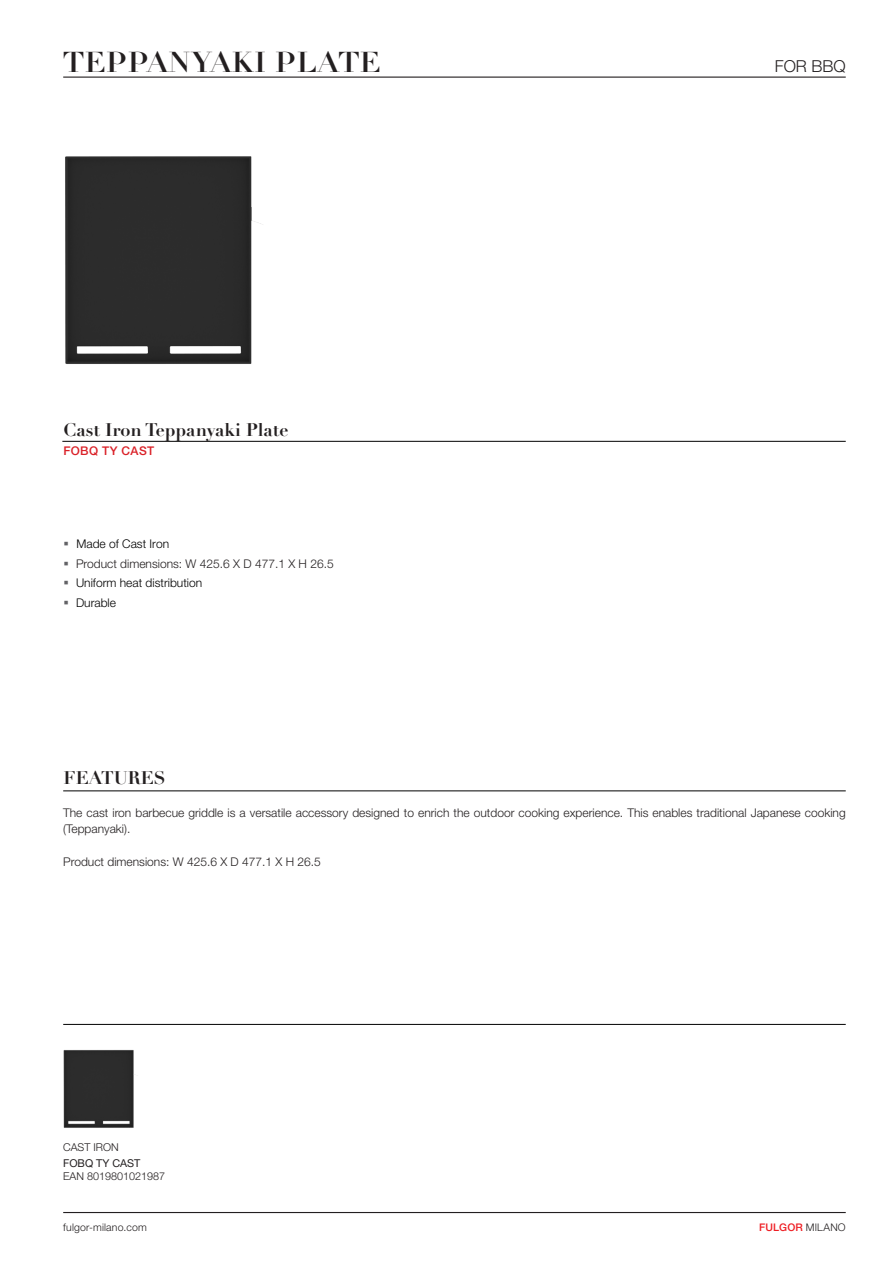
<style>
.page{position:relative;width:893px;height:1263px;background:#fff}
.page>*{position:absolute;margin:0;border:0;box-sizing:border-box;transform-origin:0 0}
.Nome_prodotto_2018{font:28.35px "Didot LT Pro Headline";color:#231f20;scale:1.11 1}
.Testo_descrizioni_2018{font:700 18px "Didot LT Pro";color:#231f20}
.Nome_prodotto_2018-2{font:300 16.5px "Helvetica Neue LT Std";color:#231f20}
.Testo_descrizioni_2018-2{font:300 12px/16.5px "Helvetica Neue LT Std";color:#231f20}
.Testo_descrizioni_2018-3{font:300 12px "Helvetica Neue LT Std";color:#000}
.Testo_descrizioni_2018-4{font:500 12px "Helvetica Neue LT Std";letter-spacing:.03em;color:#da2128}
.Testo_descrizioni_2018-5{font:300 10.8px "Helvetica Neue LT Std";color:#231f20}
.Testo_descrizioni_2018-6{font:10.8px "Helvetica Neue LT Std";color:#231f20}
.t1{font:300 10.5px "Helvetica Neue LT Std";letter-spacing:.02em;color:#231f20}
.t2{font:500 10.5px "Helvetica Neue LT Std";letter-spacing:.02em;color:#ee1d23}
.s1{color:#636366}
.s2{font-weight:300;color:#231f20}
</style>
<div class="page">
<hr style="left:63px;top:77px;width:783px;height:1px;background:#231f20">
<hr style="left:62px;top:441px;width:784px;height:1px;background:#000001">
<hr style="left:63px;top:791px;width:783px;height:1px;background:#000001">
<hr style="left:63px;top:1024px;width:783px;height:1px;background:#000001">
<img style="left:65px;top:156px;width:198px;height:208px">
<img style="left:63px;top:1050px;width:71px;height:78px">
<hr style="left:63px;top:1212px;width:783px;height:1px;background:#231f20">
<p class="Nome_prodotto_2018" style="left:63px;top:45px;width:288px">TEPPANYAKI PLATE</p>
<p class="Testo_descrizioni_2018" style="left:63px;top:418px;width:226px">Cast Iron Teppanyaki Plate</p>
<p class="Testo_descrizioni_2018-4" style="left:63px;top:444px;width:92px">FOBQ TY CAST</p>
<p class="Testo_descrizioni_2018-3" style="left:63px;top:537px;width:107px"><span class="s1">▪</span> Made of Cast Iron</p>
<p class="Testo_descrizioni_2018-2" style="left:63px;top:555px;width:272px"><span class="s1">▪</span> Product dimensions: W 425.6 X D 477.1 X H 26.5</p>
<p class="Testo_descrizioni_2018-3" style="left:63px;top:576px;width:140px"><span class="s1">▪</span> Uniform heat distribution</p>
<p class="Testo_descrizioni_2018-3" style="left:63px;top:595px;width:54px"><span class="s1">▪</span> Durable</p>
<p class="Testo_descrizioni_2018" style="left:63px;top:766px;width:104px">FEATURES</p>
<p class="Nome_prodotto_2018-2" style="left:775px;top:56px;width:72px">FOR BBQ</p>
<p class="Testo_descrizioni_2018-2" style="left:63px;top:804px;width:784px">The cast iron barbecue griddle is a versatile accessory designed to enrich the outdoor cooking experience. This enables traditional Japanese cooking (Teppanyaki).</p>
<p class="Testo_descrizioni_2018-2" style="left:63px;top:853px;width:259px">Product dimensions: W 425.6 X D 477.1 X H 26.5</p>
<p class="Testo_descrizioni_2018-5" style="left:63px;top:1140px;width:57px">CAST IRON</p>
<p class="Testo_descrizioni_2018-6" style="left:63px;top:1157px;width:79px">FOBQ TY CAST</p>
<p class="Testo_descrizioni_2018-5" style="left:63px;top:1169px;width:103px">EAN 8019801021987</p>
<p class="t1" style="left:63px;top:1220px;width:85px">fulgor-milano.com</p>
<p class="t2" style="left:759px;top:1220px;width:88px">FULGOR <span class="s2">MILANO</span></p>
</div>
